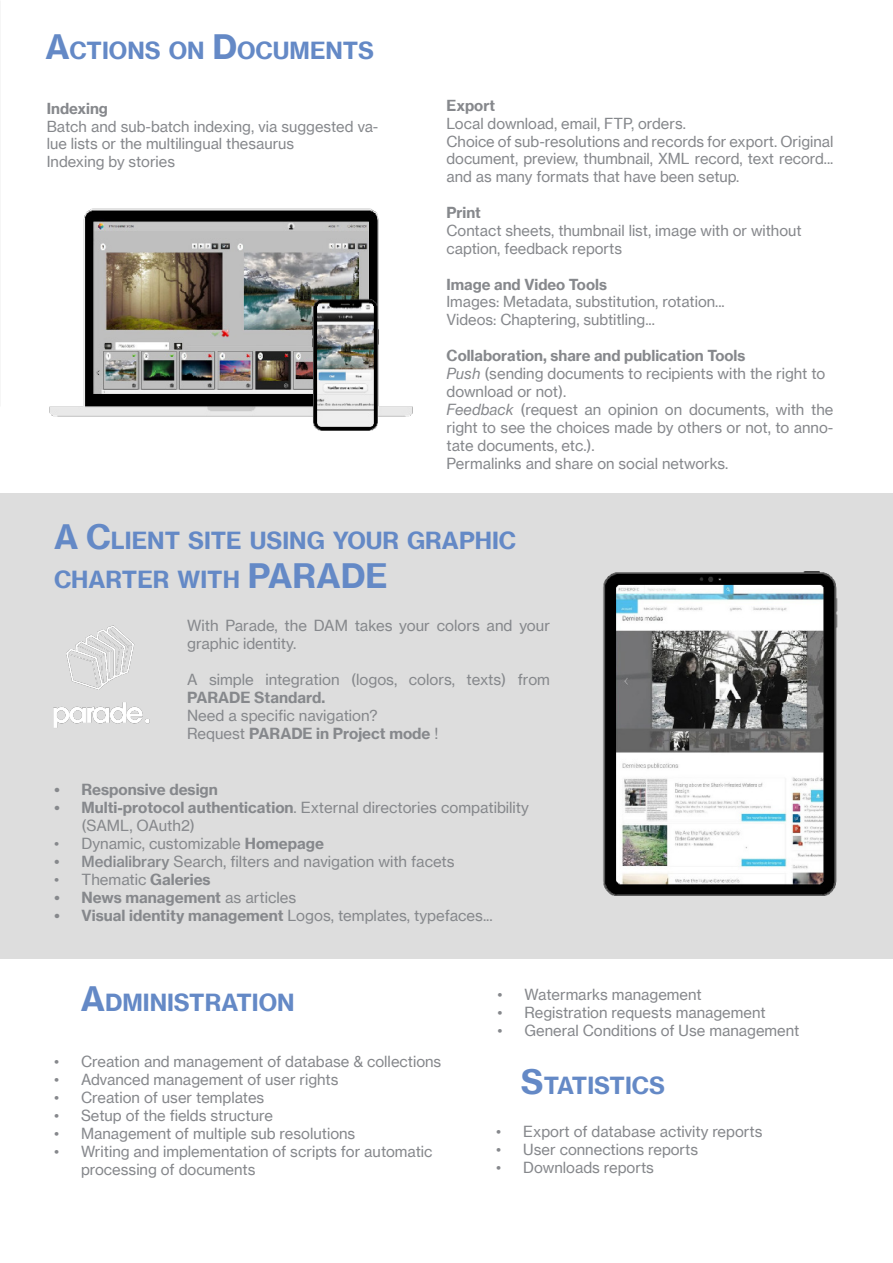
<style>
.page{position:relative;width:893px;height:1263px;background:#fff}
.page>*{position:absolute;margin:0;border:0;box-sizing:border-box;transform-origin:0 0}
.t1{font:700 23.1px/39.6px "Neue Haas Grotesk Text Pro";color:#6489c6}
.t2{font:15px/18px "Neue Haas Grotesk Text Pro";color:#86888c}
.t3{font:700 15px "Neue Haas Grotesk Text Pro";color:#86888c}
.t4{font:14.85px/17.9px "Neue Haas Grotesk Text Pro";color:#86888c}
.t5{font:700 14.85px "Neue Haas Grotesk Text Pro";color:#86888c}
.s1{font-size:33px}
.s2{font-style:italic}
.s3{font-size:15px}
.s4{font-weight:700}
.s5{font-weight:400}
.s6{font-weight:500}
</style>
<div class="page">
<div style="left:0;top:493px;width:893px;height:466px;background:#ddd"></div>
<img style="left:603px;top:571px;width:235px;height:324px">
<img style="left:49px;top:208px;width:363px;height:223px">
<img style="left:53px;top:625px;width:97px;height:103px">
<p class="t1" style="left:45px;top:31px;width:330px"><span class="s1">A</span>CTIONS ON <span class="s1">D</span>OCUMENTS</p>
<p class="t5" style="left:47px;top:99px;width:63px">Indexing</p>
<p class="t4" style="left:47px;top:117px;width:333px">Batch and sub-batch indexing, via suggested va&shy;lue lists or the multilingual thesaurus</p>
<p class="t4" style="left:47px;top:153px;width:130px">Indexing by stories</p>
<p class="t5" style="left:446px;top:96px;width:50px">Export</p>
<p class="t4" style="left:446px;top:114px;width:241px">Local download, email, FTP, orders.</p>
<p class="t4" style="left:446px;top:132px;width:388px;text-align:justify">Choice of sub-resolutions and records for export. Original document, preview, thumbnail, XML record, text record... and as many formats that have been setup.</p>
<p class="t5" style="left:446px;top:203px;width:36px">Print</p>
<p class="t4" style="left:446px;top:222px;width:357px">Contact sheets, thumbnail list, image with or without caption, feedback reports</p>
<p class="t5" style="left:446px;top:275px;width:162px">Image and Video Tools</p>
<p class="t4" style="left:446px;top:293px;width:280px">Images: Metadata, substitution, rotation...</p>
<p class="t4" style="left:446px;top:311px;width:210px">Videos: Chaptering, subtitling...</p>
<p class="t5" style="left:446px;top:346px;width:300px">Collaboration, share and publication Tools</p>
<p class="t2" style="left:446px;top:365px;width:380px"><span class="s2">Push</span> (sending documents to recipients with the right to download or not).</p>
<p class="t2" style="left:446px;top:401px;width:388px;text-align:justify"><span class="s2">Feedback</span> (request an opinion on documents, with the right to see the choices made by others or not, to anno&shy;tate documents, etc.).</p>
<p class="t4" style="left:446px;top:455px;width:283px"><span class="s3">Permalinks and s</span>hare on social networks.</p>
<p class="t1" style="left:54px;top:520px;width:464px"><span class="s1">A C</span>LIENT SITE USING YOUR GRAPHIC<br>CHARTER WITH <span class="s1">PARADE</span></p>
<p class="t2" style="left:187px;top:616px;width:364px">With Parade, the DAM takes your colors and your graphic identity.</p>
<p class="t2" style="left:187px;top:670px;width:364px">A simple integration (logos, colors, texts) from<br><span class="s4">PARADE Standard.</span></p>
<p class="t2" style="left:187px;top:706px;width:192px">Need a specific navigation?</p>
<p class="t3" style="left:187px;top:724px;width:253px"><span class="s5">Request</span> PARADE in Project mode <span class="s5">!</span></p>
<p class="t3" style="left:54px;top:780px;width:165px">• Responsive design</p>
<p class="t2" style="left:82px;top:799px;width:449px;text-indent:-28px"><span class="s4">• Multi-protocol authentication</span>. External directories compatibility (SAML, OAuth2)</p>
<p class="t2" style="left:54px;top:835px;width:272px">• Dynamic, customizable <span class="s4">Homepage</span></p>
<p class="t2" style="left:54px;top:853px;width:402px"><span class="s6">• Medialibrary</span> Search, filters and navigation with facets</p>
<p class="t2" style="left:54px;top:871px;width:158px">• Thematic <span class="s4">Galeries</span></p>
<p class="t3" style="left:54px;top:888px;width:244px">• News management <span class="s5">as articles</span></p>
<p class="t2" style="left:54px;top:907px;width:440px"><span class="s4">• Visual identity management</span> Logos, templates, typefaces...</p>
<p class="t1" style="left:81px;top:983px;width:215px"><span class="s1">A</span>DMINISTRATION</p>
<p class="t2" style="left:54px;top:1052px;width:389px">• Creation and management of database &amp; collections</p>
<p class="t2" style="left:54px;top:1070px;width:286px">• Advanced management of user rights</p>
<p class="t2" style="left:54px;top:1088px;width:212px">• Creation of user templates</p>
<p class="t2" style="left:54px;top:1106px;width:221px">• Setup of the fields structure</p>
<p class="t2" style="left:54px;top:1124px;width:303px">• Management of multiple sub resolutions</p>
<p class="t2" style="left:81px;top:1142px;width:353px;text-indent:-27px">• Writing and implementation of scripts for automatic processing of documents</p>
<p class="t2" style="left:497px;top:986px;width:206px">• Watermarks management</p>
<p class="t2" style="left:497px;top:1004px;width:270px">• Registration requests management</p>
<p class="t2" style="left:497px;top:1022px;width:303px">• General Conditions of Use management</p>
<p class="t1" style="left:521px;top:1066px;width:146px"><span class="s1">S</span>TATISTICS</p>
<p class="t2" style="left:496px;top:1123px;width:268px">• Export of database activity reports</p>
<p class="t2" style="left:496px;top:1141px;width:203px">• User connections reports</p>
<p class="t2" style="left:496px;top:1159px;width:159px">• Downloads reports</p>
</div>
